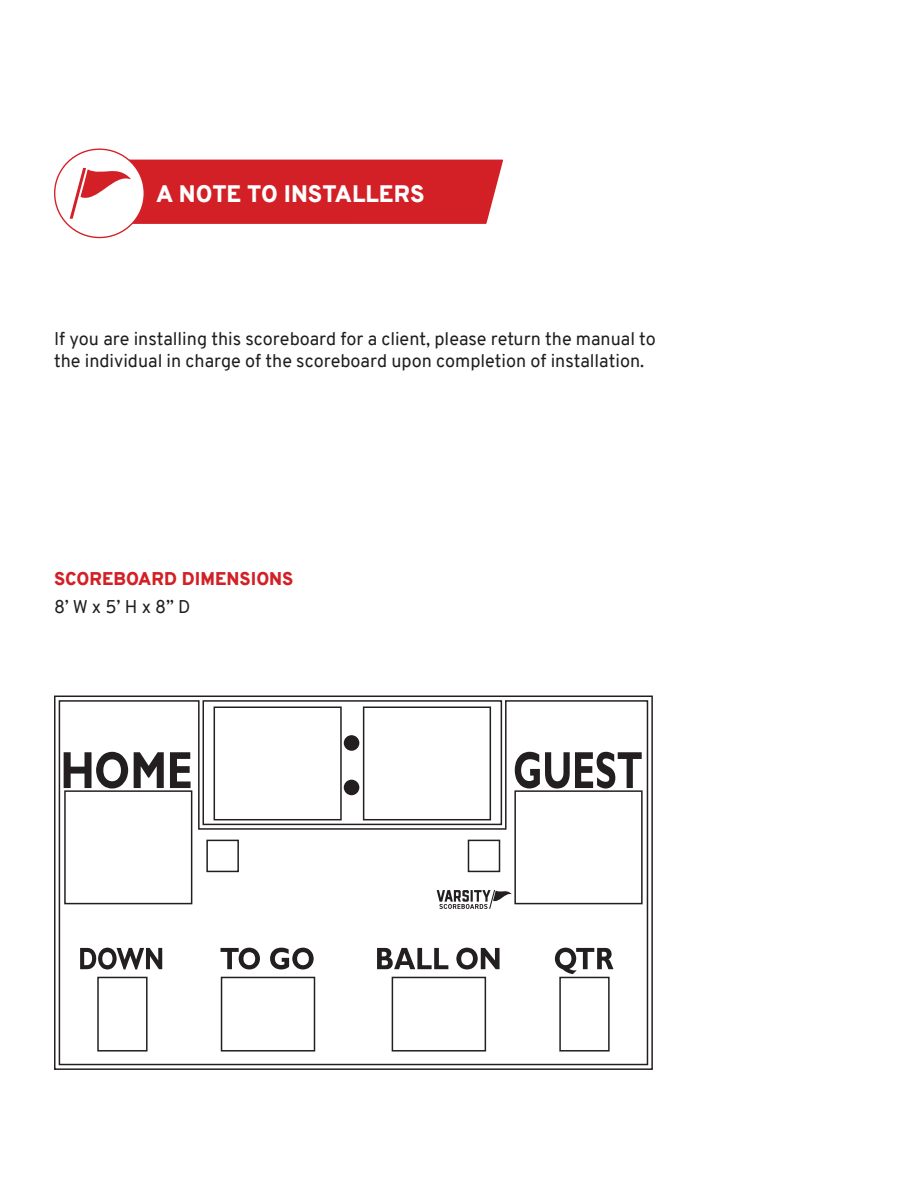
<style>
.page{position:relative;width:918px;height:1188px;background:#fff}
.page>*{position:absolute;margin:0;border:0;box-sizing:border-box;transform-origin:0 0}
.t1{font:900 23.25px "Overpass";color:#fff}
.Body{font:18px/21.6px "Overpass";color:#201d1e}
.numbers{font:900 18px "Overpass";color:#d32026}
.Small_body{font:18px "Overpass";color:#201d1e}
</style>
<div class="page">
<svg style="left:70px;top:160px;width:433px;height:64px;background:#d94146"></svg>
<svg style="left:54px;top:695px;width:599px;height:375px"></svg>
<svg style="left:63px;top:706px;width:580px;height:346px"></svg>
<h2 class="t1" style="left:156px;top:177px;width:270px">A NOTE TO INSTALLERS</h2>
<p class="Body" style="left:54px;top:328px;width:603px">If you are installing this scoreboard for a client, please return the manual to the individual in charge of the scoreboard upon completion of installation.</p>
<p class="numbers" style="left:54px;top:566px;width:241px">SCOREBOARD DIMENSIONS</p>
<p class="Small_body" style="left:54px;top:594px;width:138px">8’ W x 5’ H x 8” D</p>
</div>
